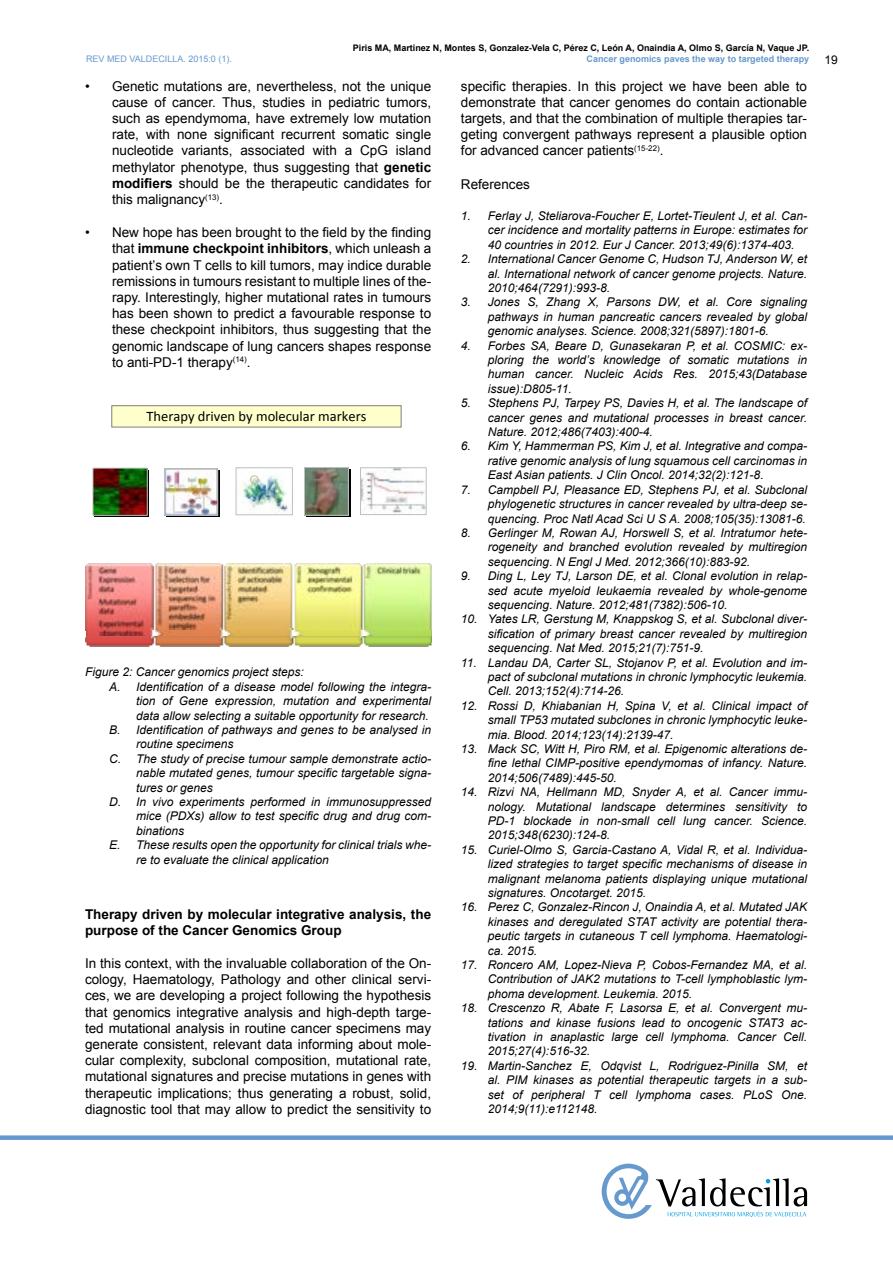
<style>
.page{position:relative;width:893px;height:1263px;background:#fff}
.page>*{position:absolute;margin:0;border:0;box-sizing:border-box;transform-origin:0 0}
.t1{font:14.55px "Calibri";color:#000}
.t2{font:13.5px/16.2px "Arial";color:#000;text-align:justify}
.t3{font:700 13.5px/16.2px "Arial";color:#000}
.t4{font:italic 12px/14.4px "Arial";color:#000;text-align:justify}
.t5{font:12px "Arial";color:#000}
.t6{font:700 9px "Arial";color:#000}
.t7{font:700 9px "Arial";color:#6699cd}
.t8{font:9px "Arial";color:#6699cd}
.s1{font-weight:700}
</style>
<div class="page">
<svg style="left:602px;top:1164px;width:205px;height:55px"></svg>
<div style="left:0;top:1135px;width:893px;height:5px;background:#6699cd"></div>
<div style="left:112px;top:406px;width:289px;height:21px;background:#ffc"></div>
<div style="left:112px;top:405px;width:289px;height:22px;border:1px solid #7f7f7f"></div>
<img style="left:86px;top:564px;width:345px;height:82px">
<img style="left:166px;top:471px;width:53px;height:46px">
<img style="left:166px;top:470px;width:50px;height:43px">
<div style="left:164px;top:468px;width:54px;height:47px;border:1px solid #bfbfbf"></div>
<svg style="left:95px;top:470px;width:54px;height:47px"></svg>
<img style="left:95px;top:470px;width:50px;height:43px">
<div style="left:306px;top:470px;width:44px;height:47px;background:#adb1ab"></div>
<img style="left:306px;top:469px;width:41px;height:44px">
<div style="left:304px;top:467px;width:45px;height:48px;border:1px solid #bfbfbf"></div>
<img style="left:238px;top:469px;width:53px;height:44px">
<div style="left:236px;top:467px;width:57px;height:48px;border:1px solid #bfbfbf"></div>
<div style="left:250px;top:475px;width:9px;height:9px;border:1px solid #c4bd97;border-radius:50%"></div>
<img style="left:426px;top:469px;width:1px;height:46px">
<img style="left:362px;top:469px;width:62px;height:44px">
<div style="left:360px;top:467px;width:66px;height:48px;border:1px solid #bfbfbf"></div>
<p class="t6" style="left:353px;top:42px;width:458px">Piris MA, Martinez N, Montes S, Gonzalez-Vela C, Pérez C, León A, Onaindia A, Olmo S, García N, Vaque JP.</p>
<p class="t7" style="left:587px;top:53px;width:224px">Cancer genomics paves the way to targeted therapy</p>
<p class="t8" style="left:86px;top:53px;width:147px">REV MED VALDECILLA. 2015:0 (1).</p>
<p class="t5" style="left:824px;top:52px;width:15px">19</p>
<p class="t2" style="left:112px;top:78px;width:321px;text-indent:-27px">• Genetic mutations are, nevertheless, not the unique cause of cancer. Thus, studies in pediatric tumors, such as ependymoma, have extremely low mutation rate, with none significant recurrent somatic single nucleotide variants, associated with a CpG island methylator phenotype, thus suggesting that <span class="s1">genetic modifiers</span> should be the therapeutic candidates for this malignancy<sup>(13)</sup>.</p>
<p class="t2" style="left:112px;top:225px;width:321px;text-indent:-27px">• New hope has been brought to the field by the finding that <span class="s1">immune checkpoint inhibitors</span>, which unleash a patient’s own T cells to kill tumors, may indice durable remissions in tumours resistant to multiple lines of the&shy;rapy. Interestingly, higher mutational rates in tumours has been shown to predict a favourable response to these checkpoint inhibitors, thus suggesting that the genomic landscape of lung cancers shapes response to anti-PD-1 therapy<sup>(14)</sup>.</p>
<p class="t2" style="left:461px;top:78px;width:348px">specific therapies. In this project we have been able to demonstrate that cancer genomes do contain actionable targets, and that the combination of multiple therapies tar&shy;geting convergent pathways represent a plausible option for advanced cancer patients<sup>(15-22)</sup>.</p>
<p class="t2" style="left:461px;top:176px;width:71px">References</p>
<p class="t4" style="left:488px;top:209px;width:321px;text-indent:-27px">1. Ferlay J, Steliarova-Foucher E, Lortet-Tieulent J, et al. Can&shy;cer incidence and mortality patterns in Europe: estimates for 40 countries in 2012. Eur J Cancer. 2013;49(6):1374-403.</p>
<p class="t4" style="left:488px;top:252px;width:321px;text-indent:-27px">2. International Cancer Genome C, Hudson TJ, Anderson W, et al. International network of cancer genome projects. Nature.<br>2010;464(7291):993-8.</p>
<p class="t4" style="left:488px;top:295px;width:321px;text-indent:-27px">3. Jones S, Zhang X, Parsons DW, et al. Core signaling pathways in human pancreatic cancers revealed by global genomic analyses. Science. 2008;321(5897):1801-6.</p>
<p class="t4" style="left:488px;top:338px;width:321px;text-indent:-27px">4. Forbes SA, Beare D, Gunasekaran P, et al. COSMIC: ex&shy;ploring the world’s knowledge of somatic mutations in human cancer. Nucleic Acids Res. 2015;43(Database issue):D805-11.</p>
<p class="t4" style="left:488px;top:396px;width:321px;text-indent:-27px">5. Stephens PJ, Tarpey PS, Davies H, et al. The landscape of cancer genes and mutational processes in breast cancer.<br>Nature. 2012;486(7403):400-4.</p>
<p class="t4" style="left:488px;top:439px;width:321px;text-indent:-27px">6. Kim Y, Hammerman PS, Kim J, et al. Integrative and compa&shy;rative genomic analysis of lung squamous cell carcinomas in East Asian patients. J Clin Oncol. 2014;32(2):121-8.</p>
<p class="t4" style="left:488px;top:482px;width:321px;text-indent:-27px">7. Campbell PJ, Pleasance ED, Stephens PJ, et al. Subclonal phylogenetic structures in cancer revealed by ultra-deep se&shy;quencing. Proc Natl Acad Sci U S A. 2008;105(35):13081-6.</p>
<p class="t4" style="left:488px;top:526px;width:321px;text-indent:-27px">8. Gerlinger M, Rowan AJ, Horswell S, et al. Intratumor hete&shy;rogeneity and branched evolution revealed by multiregion sequencing. N Engl J Med. 2012;366(10):883-92.</p>
<p class="t4" style="left:488px;top:569px;width:321px;text-indent:-27px">9. Ding L, Ley TJ, Larson DE, et al. Clonal evolution in relap&shy;sed acute myeloid leukaemia revealed by whole-genome sequencing. Nature. 2012;481(7382):506-10.</p>
<p class="t4" style="left:488px;top:612px;width:321px;text-indent:-27px">10. Yates LR, Gerstung M, Knappskog S, et al. Subclonal diver&shy;sification of primary breast cancer revealed by multiregion sequencing. Nat Med. 2015;21(7):751-9.</p>
<p class="t4" style="left:488px;top:655px;width:321px;text-indent:-27px">11. Landau DA, Carter SL, Stojanov P, et al. Evolution and im&shy;pact of subclonal mutations in chronic lymphocytic leukemia.<br>Cell. 2013;152(4):714-26.</p>
<p class="t4" style="left:488px;top:698px;width:321px;text-indent:-27px">12. Rossi D, Khiabanian H, Spina V, et al. Clinical impact of small TP53 mutated subclones in chronic lymphocytic leuke&shy;mia. Blood. 2014;123(14):2139-47.</p>
<p class="t4" style="left:488px;top:742px;width:321px;text-indent:-27px">13. Mack SC, Witt H, Piro RM, et al. Epigenomic alterations de&shy;fine lethal CIMP-positive ependymomas of infancy. Nature.<br>2014;506(7489):445-50.</p>
<p class="t4" style="left:488px;top:785px;width:321px;text-indent:-27px">14. Rizvi NA, Hellmann MD, Snyder A, et al. Cancer immu&shy;nology. Mutational landscape determines sensitivity to PD-1 blockade in non-small cell lung cancer. Science.<br>2015;348(6230):124-8.</p>
<p class="t4" style="left:488px;top:842px;width:321px;text-indent:-27px">15. Curiel-Olmo S, Garcia-Castano A, Vidal R, et al. Individua&shy;lized strategies to target specific mechanisms of disease in malignant melanoma patients displaying unique mutational signatures. Oncotarget. 2015.</p>
<p class="t4" style="left:488px;top:900px;width:321px;text-indent:-27px">16. Perez C, Gonzalez-Rincon J, Onaindia A, et al. Mutated JAK kinases and deregulated STAT activity are potential thera&shy;peutic targets in cutaneous T cell lymphoma. Haematologi&shy;ca. 2015.</p>
<p class="t4" style="left:488px;top:958px;width:321px;text-indent:-27px">17. Roncero AM, Lopez-Nieva P, Cobos-Fernandez MA, et al.<br>Contribution of JAK2 mutations to T-cell lymphoblastic lym&shy;phoma development. Leukemia. 2015.</p>
<p class="t4" style="left:488px;top:1001px;width:321px;text-indent:-27px">18. Crescenzo R, Abate F, Lasorsa E, et al. Convergent mu&shy;tations and kinase fusions lead to oncogenic STAT3 ac&shy;tivation in anaplastic large cell lymphoma. Cancer Cell.<br>2015;27(4):516-32.</p>
<p class="t4" style="left:488px;top:1058px;width:321px;text-indent:-27px">19. Martin-Sanchez E, Odqvist L, Rodriguez-Pinilla SM, et al. PIM kinases as potential therapeutic targets in a sub&shy;set of peripheral T cell lymphoma cases. PLoS One.<br>2014;9(11):e112148.</p>
<p class="t1" style="left:147px;top:408px;width:221px">Therapy driven by molecular markers</p>
<p class="t4" style="left:85px;top:665px;width:220px">Figure 2: Cancer genomics project steps:</p>
<p class="t4" style="left:109px;top:679px;width:324px">A. Identification of a disease model following the integra-</p>
<p class="t4" style="left:136px;top:694px;width:297px">tion of Gene expression, mutation and experimental</p>
<p class="t4" style="left:136px;top:708px;width:294px">data allow selecting a suitable opportunity for research.</p>
<p class="t4" style="left:109px;top:723px;width:324px">B. Identification of pathways and genes to be analysed in</p>
<p class="t4" style="left:136px;top:737px;width:99px">routine specimens</p>
<p class="t4" style="left:109px;top:751px;width:324px">C. The study of precise tumour sample demonstrate actio-</p>
<p class="t4" style="left:136px;top:766px;width:297px">nable mutated genes, tumour specific targetable signa-</p>
<p class="t4" style="left:136px;top:780px;width:78px">tures or genes</p>
<p class="t4" style="left:109px;top:795px;width:324px">D. In vivo experiments performed in immunosuppressed</p>
<p class="t4" style="left:136px;top:809px;width:297px">mice (PDXs) allow to test specific drug and drug com-</p>
<p class="t4" style="left:136px;top:823px;width:50px">binations</p>
<p class="t4" style="left:109px;top:838px;width:324px">E. These results open the opportunity for clinical trials whe-</p>
<p class="t4" style="left:136px;top:852px;width:194px">re to evaluate the clinical application</p>
<p class="t3" style="left:85px;top:906px;width:348px">Therapy driven by molecular integrative analysis, the purpose of the Cancer Genomics Group</p>
<p class="t2" style="left:85px;top:955px;width:348px">In this context, with the invaluable collaboration of the On&shy;cology, Haematology, Pathology and other clinical servi&shy;ces, we are developing a project following the hypothesis that genomics integrative analysis and high-depth targe&shy;ted mutational analysis in routine cancer specimens may generate consistent, relevant data informing about mole&shy;cular complexity, subclonal composition, mutational rate, mutational signatures and precise mutations in genes with therapeutic implications; thus generating a robust, solid, diagnostic tool that may allow to predict the sensitivity to</p>
</div>
